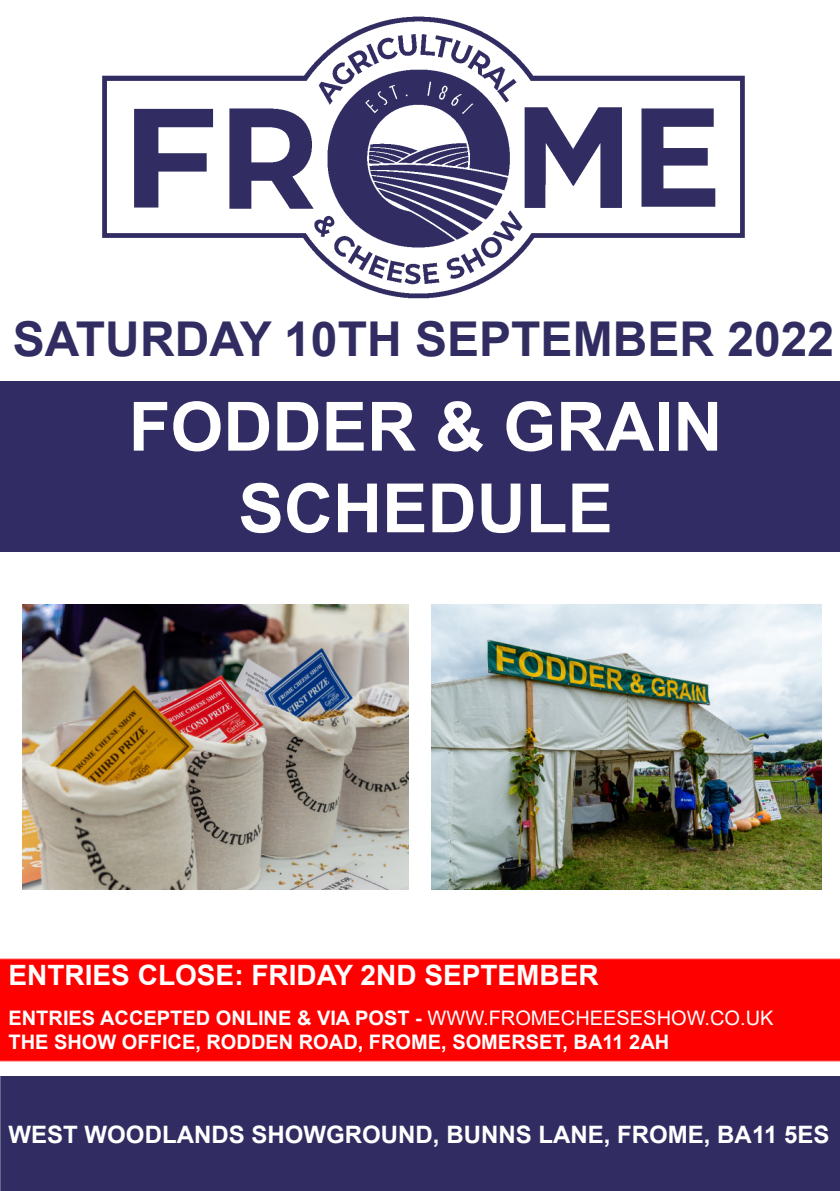
<style>
.page{position:relative;width:840px;height:1191px;background:#fff}
.page>*{position:absolute;margin:0;border:0;box-sizing:border-box;transform-origin:0 0}
.t1{font:700 68px "Arial";color:#fff}
.t2{font:700 48px "Arial";color:#312d62}
.t3{font:700 28px "Arial";color:#fff}
.t4{font:700 24px "Arial";color:#fff}
.t5{font:700 20px "Arial";color:#fff}
.s1{font-weight:400}
</style>
<div class="page">
<img style="left:102px;top:16px;width:643px;height:283px">
<div style="left:0;top:381px;width:839px;height:170px;background:#312c63"></div>
<div style="left:0;top:958px;width:839px;height:103px;background:#f00"></div>
<div style="left:0;top:1076px;width:839px;height:115px;background:#312d62"></div>
<img style="left:23px;top:605px;width:385px;height:285px">
<img style="left:431px;top:605px;width:390px;height:285px">
<p class="t2" style="left:13px;top:305px;width:822px">SATURDAY 10TH SEPTEMBER 2022</p>
<p class="t1" style="left:129px;top:379px;width:595px">FODDER &amp; GRAIN</p>
<p class="t1" style="left:238px;top:460px;width:375px">SCHEDULE</p>
<p class="t3" style="left:9px;top:955px;width:591px">ENTRIES CLOSE: FRIDAY 2ND SEPTEMBER</p>
<p class="t5" style="left:9px;top:1003px;width:766px">ENTRIES ACCEPTED ONLINE &amp; VIA POST - <span class="s1">WWW.FROMECHEESESHOW.CO.UK</span></p>
<p class="t5" style="left:9px;top:1027px;width:662px">THE SHOW OFFICE, RODDEN ROAD, FROME, SOMERSET, BA11 2AH</p>
<p class="t4" style="left:9px;top:1117px;width:822px">WEST WOODLANDS SHOWGROUND, BUNNS LANE, FROME, BA11 5ES</p>
</div>
